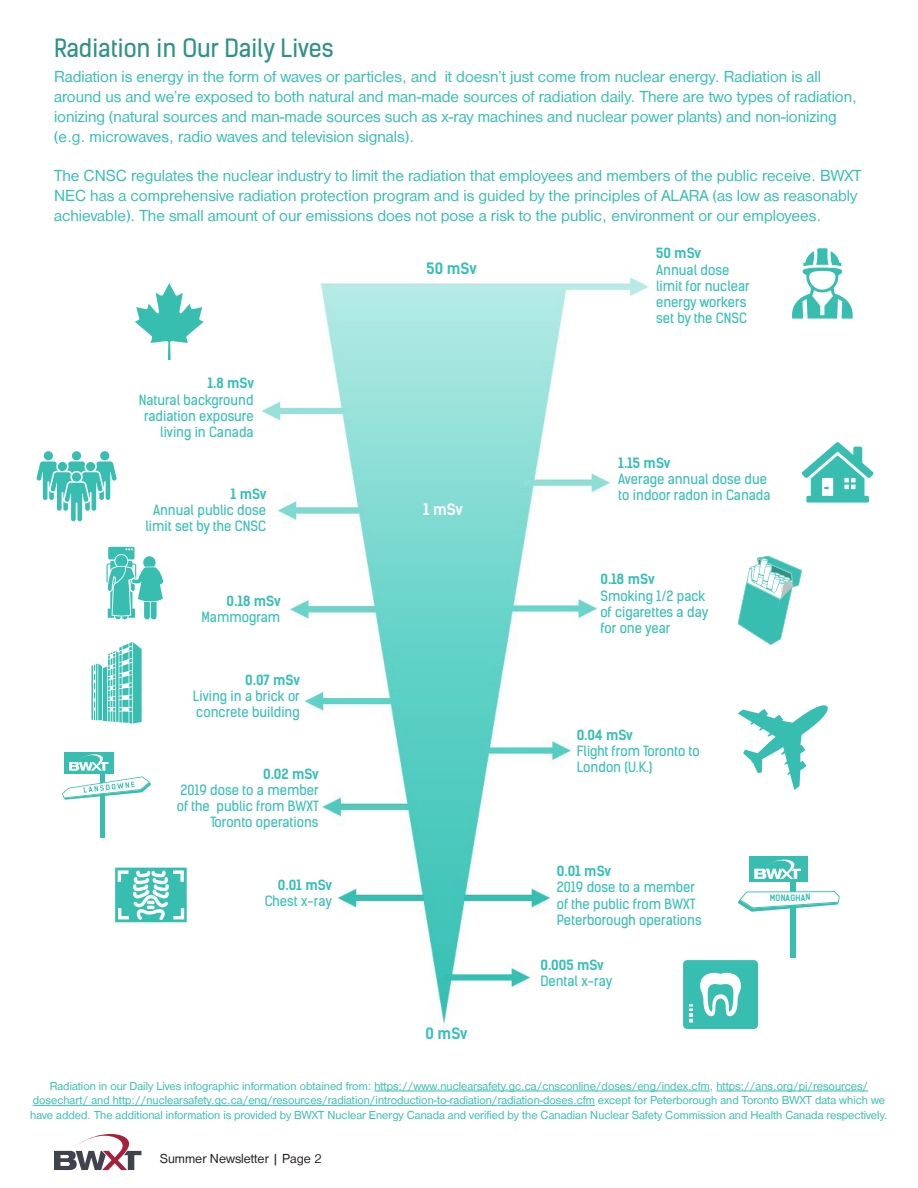
<style>
.page{position:relative;width:918px;height:1188px;background:#fff}
.page>*{position:absolute;margin:0;border:0;box-sizing:border-box;transform-origin:0 0}
.t1{font:24px "Kelson Sans";color:#309286}
.t2{font:16.5px/19.8px "Nimbus San D";color:#37beb1}
.t3{font:700 15px "Kelson Sans";letter-spacing:-.005em;color:#36bfb3}
.t4{font:700 15px "Kelson Sans";color:#fff}
.t5{font:13.5px/16.2px "Kelson Sans";color:#36bfb3}
.t6{font:700 13.5px "Kelson Sans";letter-spacing:-.005em;color:#36bfb3}
.t7{font:13.5px "Nimbus San D";color:#231f20}
.t8{font:12px/14.4px "Nimbus San D";color:#37beb1;text-align:center}
.t9{font:700 8.4px "Kelson Sans";letter-spacing:-.01em;color:#37beb1;scale:.94 1}
</style>
<div class="page">
<img style="left:260px;top:277px;width:389px;height:747px">
<svg style="left:54px;top:1134px;width:87px;height:36px"></svg>
<hr style="left:374px;top:1091px;width:336px;height:1px;background:#37beb1">
<hr style="left:716px;top:1091px;width:152px;height:1px;background:#37beb1">
<hr style="left:33px;top:1105px;width:562px;height:1px;background:#37beb1">
<svg style="left:135px;top:283px;width:69px;height:77px"></svg>
<div style="left:72px;top:451px;width:9px;height:9px;background:#37beb1;border-radius:50%"></div>
<div style="left:100px;top:451px;width:9px;height:9px;background:#37beb1;border-radius:50%"></div>
<div style="left:44px;top:451px;width:9px;height:9px;background:#37beb1;border-radius:50%"></div>
<svg style="left:36px;top:461px;width:81px;height:60px"></svg>
<svg style="left:792px;top:248px;width:61px;height:71px"></svg>
<svg style="left:802px;top:442px;width:72px;height:61px"></svg>
<svg style="left:738px;top:556px;width:64px;height:89px"></svg>
<svg style="left:106px;top:547px;width:57px;height:72px"></svg>
<svg style="left:92px;top:642px;width:50px;height:82px"></svg>
<hr style="left:100px;top:762px;width:4px;height:76px;background:#37beb1">
<div style="left:65px;top:752px;width:49px;height:21px;background:#37beb1"></div>
<svg style="left:62px;top:754px;width:89px;height:46px"></svg>
<svg style="left:115px;top:868px;width:72px;height:54px"></svg>
<svg style="left:683px;top:960px;width:75px;height:69px"></svg>
<div style="left:791px;top:869px;width:5px;height:89px;background:#37beb1"></div>
<div style="left:749px;top:856px;width:58px;height:26px;background:#37beb1"></div>
<svg style="left:754px;top:860px;width:47px;height:19px"></svg>
<svg style="left:738px;top:891px;width:102px;height:21px"></svg>
<svg style="left:738px;top:705px;width:90px;height:85px"></svg>
<p class="t1" style="left:54px;top:33px;width:281px">Radiation in Our Daily Lives</p>
<p class="t2" style="left:54px;top:67px;width:805px">Radiation is energy in the form of waves or particles, and it doesn’t just come from nuclear energy. Radiation is all around us and we’re exposed to both natural and man-made sources of radiation daily. There are two types of radiation,</p>
<p class="t2" style="left:54px;top:107px;width:784px">ionizing (natural sources and man-made sources such as x-ray machines and nuclear power plants) and non-ionizing (e.g. microwaves, radio waves and television signals).</p>
<p class="t2" style="left:54px;top:166px;width:809px">The CNSC regulates the nuclear industry to limit the radiation that employees and members of the public receive. BWXT<br>NEC has a comprehensive radiation protection program and is guided by the principles of ALARA (as low as reasonably achievable). The small amount of our emissions does not pose a risk to the public, environment or our employees.</p>
<p class="t6" style="left:208px;top:375px;width:48px">1.8 mSv</p>
<p class="t5" style="left:139px;top:392px;width:116px;text-align:right">Natural background radiation exposure living in Canada</p>
<p class="t6" style="left:231px;top:486px;width:37px">1 mSv</p>
<p class="t5" style="left:153px;top:502px;width:115px">Annual public dose</p>
<p class="t5" style="left:146px;top:518px;width:122px">limit set by the CNSC</p>
<p class="t6" style="left:227px;top:593px;width:56px">0.18 mSv</p>
<p class="t5" style="left:202px;top:609px;width:80px">Mammogram</p>
<p class="t6" style="left:245px;top:672px;width:56px">0.07 mSv</p>
<p class="t5" style="left:193px;top:688px;width:109px">Living in a brick or concrete building</p>
<p class="t6" style="left:263px;top:766px;width:57px">0.02 mSv</p>
<p class="t5" style="left:181px;top:782px;width:140px">2019 dose to a member</p>
<p class="t5" style="left:177px;top:798px;width:144px">of the public from BWXT</p>
<p class="t5" style="left:210px;top:814px;width:110px">Toronto operations</p>
<p class="t6" style="left:278px;top:877px;width:56px">0.01 mSv</p>
<p class="t5" style="left:265px;top:893px;width:69px">Chest x-ray</p>
<p class="t3" style="left:427px;top:259px;width:52px">50 mSv</p>
<p class="t4" style="left:423px;top:501px;width:41px">1 mSv</p>
<p class="t3" style="left:426px;top:1024px;width:43px">0 mSv</p>
<p class="t6" style="left:656px;top:245px;width:47px">50 mSv</p>
<p class="t5" style="left:656px;top:262px;width:95px">Annual dose limit for nuclear energy workers set by the CNSC</p>
<p class="t6" style="left:618px;top:455px;width:54px">1.15 mSv</p>
<p class="t5" style="left:618px;top:471px;width:154px">Average annual dose due to indoor radon in Canada</p>
<p class="t6" style="left:600px;top:571px;width:56px">0.18 mSv</p>
<p class="t5" style="left:600px;top:587px;width:109px">Smoking 1/2 pack of cigarettes a day for one year</p>
<p class="t6" style="left:577px;top:726px;width:58px">0.04 mSv</p>
<p class="t5" style="left:577px;top:743px;width:124px">Flight from Toronto to<br>London (U.K.)</p>
<p class="t6" style="left:557px;top:863px;width:56px">0.01 mSv</p>
<p class="t5" style="left:557px;top:879px;width:146px">2019 dose to a member of the public from BWXT<br>Peterborough operations</p>
<p class="t6" style="left:541px;top:957px;width:65px">0.005 mSv</p>
<p class="t5" style="left:541px;top:973px;width:73px">Dental x-ray</p>
<p class="t9" style="left:770px;top:892px;width:45px">MONAGHAN</p>
<p class="t8" style="left:30px;top:1079px;width:859px">Radiation in our Daily Lives infographic information obtained from: https://www.nuclearsafety.gc.ca/cnsconline/doses/eng/index.cfm, https://ans.org/pi/resources/ dosechart/ and http://nuclearsafety.gc.ca/eng/resources/radiation/introduction-to-radiation/radiation-doses.cfm except for Peterborough and Toronto BWXT data which we have added. The additional information is provided by BWXT Nuclear Energy Canada and verified by the Canadian Nuclear Safety Commission and Health Canada respectively.</p>
<p class="t7" style="left:160px;top:1151px;width:164px">Summer Newsletter | Page 2</p>
</div>
